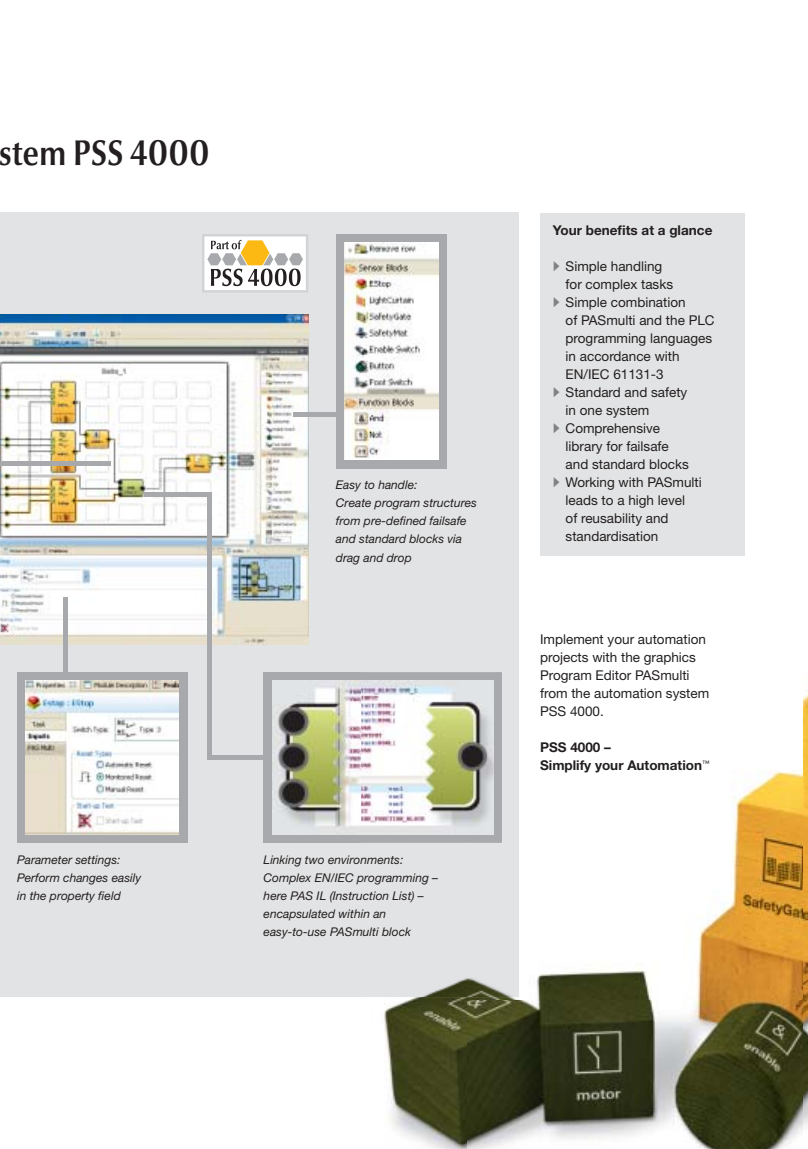
<style>
.page{position:relative;width:808px;height:1149px;background:#fff}
.page>*{position:absolute;margin:0;border:0;box-sizing:border-box;transform-origin:0 0}
.t1{font:700 36px "Optima Nova LT Pro";letter-spacing:.005em;color:#231f20;scale:.85 1}
.t2{font:13.5px/18px "Helvetica Neue LT Pro";color:#231f20}
.t3{font:700 13.5px/18px "Helvetica Neue LT Pro";color:#231f20}
.t4{font:italic 12px/18px "Helvetica Neue LT Pro";color:#231f20}
.s1{color:#808285}
</style>
<div class="page">
<div style="left:0;top:213px;width:519px;height:783px;background:#e2e3e4"></div>
<img style="left:0;top:315px;width:308px;height:329px">
<hr style="left:64px;top:597px;width:4px;height:200px;background:#a7a9ac">
<hr style="left:144px;top:492px;width:67px;height:4px;background:#a7a9ac">
<hr style="left:207px;top:493px;width:4px;height:266px;background:#a7a9ac">
<hr style="left:207px;top:755px;width:128px;height:4px;background:#a7a9ac">
<div style="left:264px;top:672px;width:238px;height:170px;background:#a7a9ac"></div>
<img style="left:272px;top:680px;width:89px;height:153px">
<div style="left:0;top:461px;width:111px;height:5px;background:#a7a9ac"></div>
<div style="left:17px;top:672px;width:170px;height:170px;background:#a7a9ac"></div>
<img style="left:26px;top:680px;width:153px;height:153px">
<hr style="left:293px;top:412px;width:76px;height:4px;background:#a7a9ac">
<div style="left:336px;top:234px;width:110px;height:234px;background:#a7a9ac"></div>
<img style="left:344px;top:242px;width:94px;height:217px">
<svg style="left:202px;top:234px;width:106px;height:58px;background:#d6d0c2"></svg>
<img style="left:468px;top:697px;width:336px;height:451px">
<img style="left:361px;top:996px;width:107px;height:152px">
<img style="left:502px;top:697px;width:17px;height:3px">
<img style="left:466px;top:700px;width:53px;height:296px">
<img style="left:361px;top:842px;width:105px;height:154px">
<img style="left:804px;top:693px;width:4px;height:433px">
<img style="left:361px;top:672px;width:141px;height:170px">
<div style="left:540px;top:213px;width:204px;height:342px;background:#e2e3e4"></div>
<h1 class="t1" style="left:0;top:138px;width:248px">stem PSS 4000</h1>
<p class="t4" style="left:336px;top:477px;width:143px">Easy to handle:<br>Create program structures from pre-defined failsafe and standard blocks via drag and drop</p>
<p class="t4" style="left:17px;top:851px;width:126px">Parameter settings:<br>Perform changes easily in the property field</p>
<p class="t4" style="left:264px;top:851px;width:176px">Linking two environments:<br>Complex EN/IEC programming – here PAS IL (Instruction List) – encapsulated within an easy-to-use PASmulti block</p>
<p class="t3" style="left:553px;top:222px;width:161px">Your benefits at a glance</p>
<p class="t2" style="left:566px;top:259px;width:109px;text-indent:-13px"><span class="s1">•</span> Simple handling for complex tasks</p>
<p class="t2" style="left:566px;top:295px;width:151px;text-indent:-13px"><span class="s1">•</span> Simple combination<br>of PASmulti and the PLC programming languages in accordance with<br>EN/IEC 61131-3</p>
<p class="t2" style="left:566px;top:385px;width:123px;text-indent:-13px"><span class="s1">•</span> Standard and safety in one system</p>
<p class="t2" style="left:566px;top:421px;width:125px;text-indent:-13px"><span class="s1">•</span> Comprehensive library for failsafe and standard blocks</p>
<p class="t2" style="left:566px;top:475px;width:138px;text-indent:-13px"><span class="s1">•</span> Working with PASmulti leads to a high level<br>of reusability and standardisation</p>
<p class="t2" style="left:540px;top:631px;width:171px">Implement your automation projects with the graphics<br>Program Editor PASmulti from the automation system<br>PSS 4000.</p>
<p class="t3" style="left:540px;top:739px;width:171px">PSS 4000 –<br>Simplify your Automation<sup>™</sup></p>
</div>
